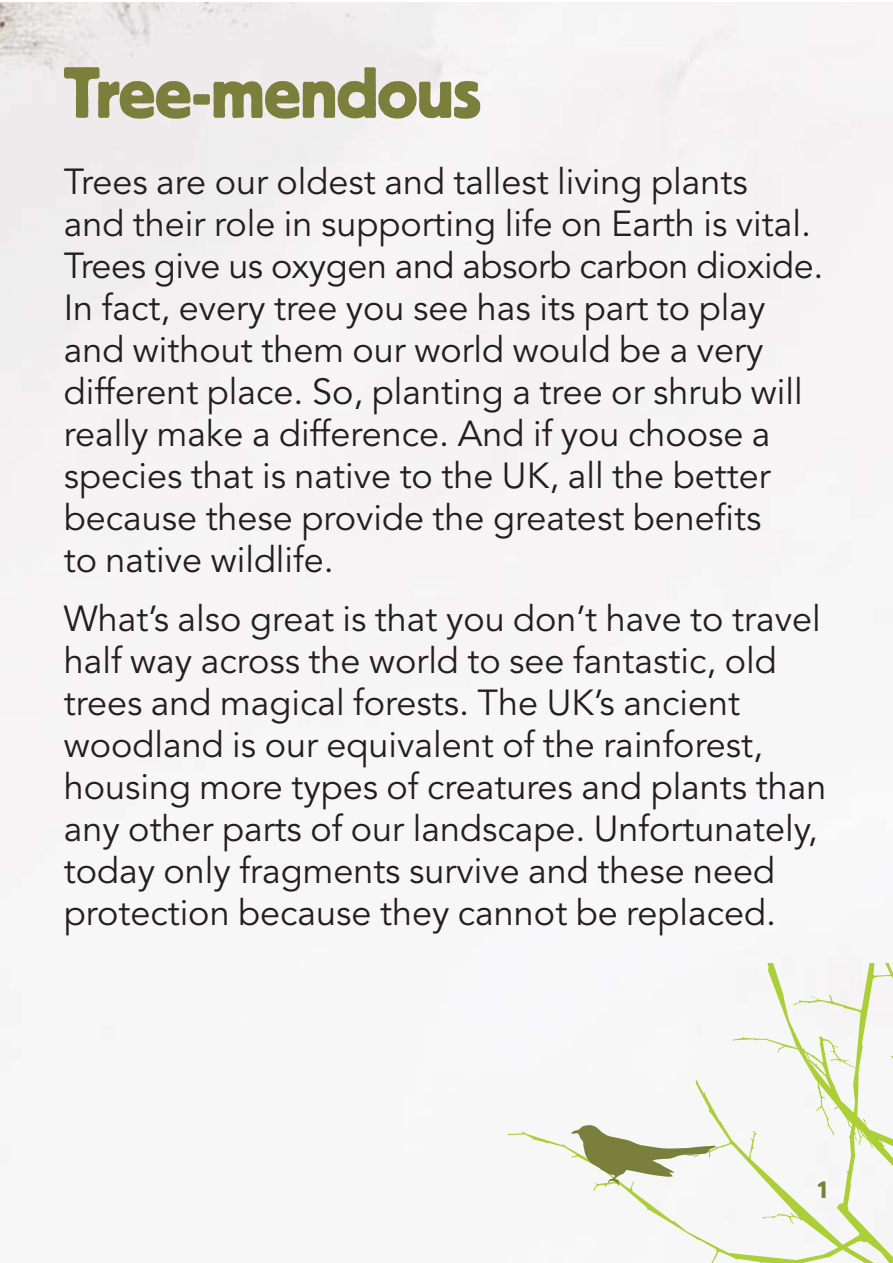
<style>
.page{position:relative;width:893px;height:1263px;background:#fff}
.page>*{position:absolute;margin:0;border:0;box-sizing:border-box;transform-origin:0 0}
.t1{font:72px "Block BE";letter-spacing:-.015em;color:#7b7f3c}
.t2{font:36px/42px "Avenir";color:#231f20}
.t3{font:24px "Block BE";color:#7b7f3c}
</style>
<div class="page">
<img style="left:0;top:3px;width:893px;height:1132px">
<svg style="left:508px;top:964px;width:385px;height:299px"></svg>
<svg style="left:571px;top:1125px;width:144px;height:62px"></svg>
<p class="t1" style="left:64px;top:66px;width:419px">Tree-mendous</p>
<p class="t2" style="left:64px;top:163px;width:761px">Trees are our oldest and tallest living plants<br>and their role in supporting life on Earth is vital.<br>Trees give us oxygen and absorb carbon dioxide.<br>In fact, every tree you see has its part to play and without them our world would be a very different place. So, planting a tree or shrub will really make a difference. And if you choose a species that is native to the UK, all the better because these provide the greatest benefits<br>to native wildlife.</p>
<p class="t2" style="left:64px;top:600px;width:764px">What’s also great is that you don’t have to travel half way across the world to see fantastic, old trees and magical forests. The UK’s ancient woodland is our equivalent of the rainforest, housing more types of creatures and plants than any other parts of our landscape. Unfortunately, today only fragments survive and these need protection because they cannot be replaced.</p>
<p class="t3" style="left:816px;top:1181px;width:15px">1</p>
</div>
